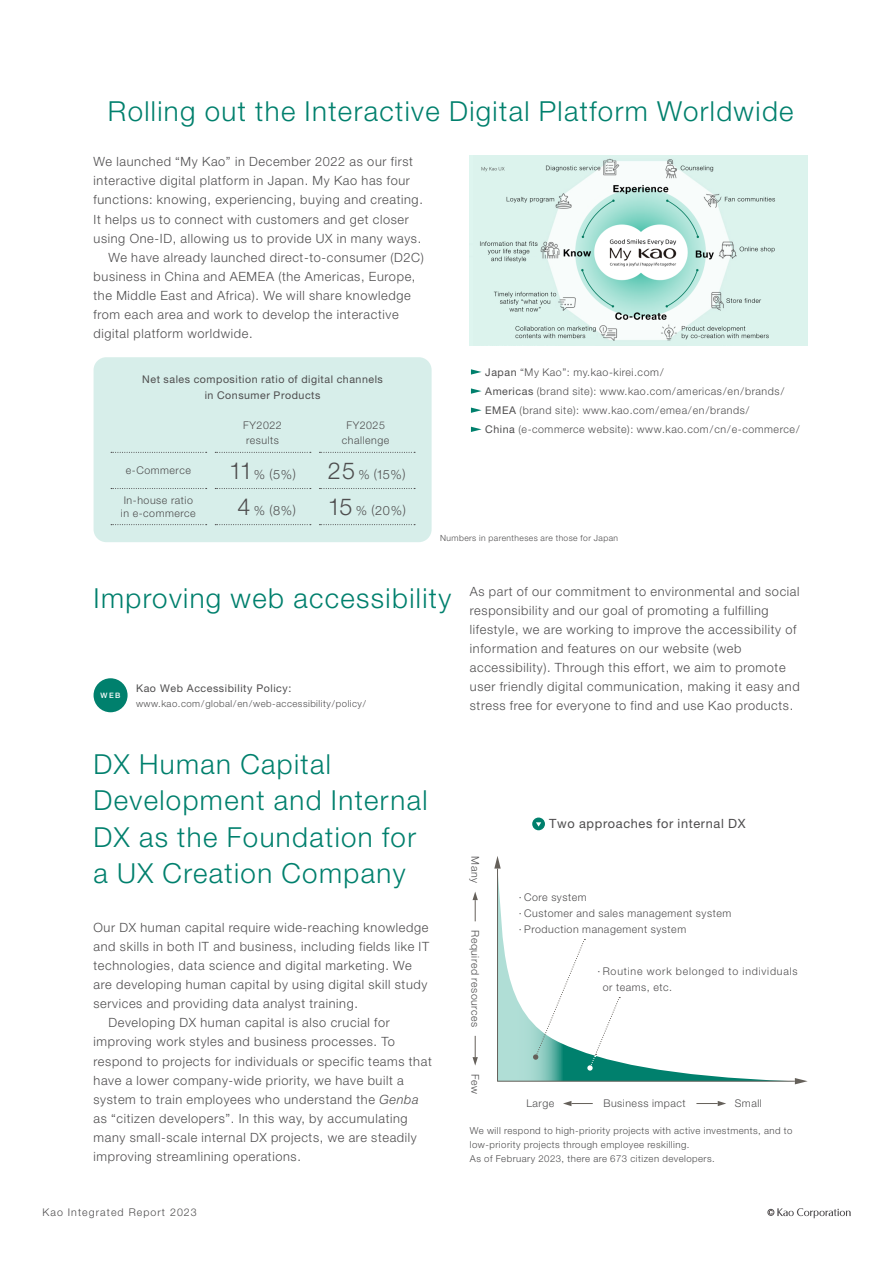
<style>
.page{position:relative;width:893px;height:1263px;background:#fff}
.page>*{position:absolute;margin:0;border:0;box-sizing:border-box;transform-origin:0 0}
.t1{font:300 27.6px/36.2px "Helvetica Neue LT Pro";letter-spacing:.05em;color:#00806d}
.t2{font:300 12.75px/19.2px "Helvetica Neue LT Pro";letter-spacing:.05em;color:#4e4d4e}
.t3{font:12.75px "Helvetica Neue LT Pro";letter-spacing:.05em;color:#4e4d4e}
.t4{font:300 10.65px/19.2px "Helvetica Neue LT Pro";letter-spacing:.05em;color:#4e4d4e}
.t5{font:10.65px/15.9px "Helvetica Neue LT Pro";letter-spacing:.05em;color:#4e4d4e;text-align:center}
.t6{font:300 10.65px/15.9px "Helvetica Neue LT Pro";letter-spacing:.075em;color:#4e4d4e}
.t7{font:300 10.65px "Helvetica Neue LT Pro";letter-spacing:.1em;color:#4e4d4e}
.t8{font:300 9.6px/13.8px "Helvetica Neue LT Pro";letter-spacing:.05em;color:#4e4d4e}
.t9{font:300 8.55px "Helvetica Neue LT Pro";letter-spacing:.05em;color:#4e4d4e}
.t10{font:500 7.5px "Helvetica Neue LT Pro";color:#fff}
.s1{font-weight:400}
.s2{font-size:23.4px}
.s3{font-style:italic}
</style>
<div class="page">
<svg style="left:498px;top:868px;width:295px;height:213px"></svg>
<div style="left:94px;top:357px;width:338px;height:185px;background:#d7eeea;border-radius:13px"></div>
<svg style="left:319px;top:452px;width:96px;height:1px"></svg>
<svg style="left:111px;top:452px;width:96px;height:1px"></svg>
<svg style="left:319px;top:488px;width:96px;height:1px"></svg>
<svg style="left:111px;top:488px;width:96px;height:1px"></svg>
<svg style="left:319px;top:524px;width:96px;height:1px"></svg>
<svg style="left:215px;top:452px;width:96px;height:1px"></svg>
<svg style="left:215px;top:488px;width:96px;height:1px"></svg>
<svg style="left:215px;top:524px;width:96px;height:1px"></svg>
<svg style="left:111px;top:524px;width:96px;height:1px"></svg>
<hr style="left:497px;top:868px;width:1px;height:213px;background:#65605a">
<svg style="left:494px;top:856px;width:7px;height:12px"></svg>
<svg style="left:795px;top:1078px;width:13px;height:6px"></svg>
<hr style="left:497px;top:1081px;width:298px;height:1px;background:#65605a">
<svg style="left:472px;top:1036px;width:6px;height:29px"></svg>
<svg style="left:472px;top:892px;width:6px;height:29px"></svg>
<svg style="left:696px;top:1101px;width:30px;height:5px"></svg>
<svg style="left:563px;top:1101px;width:30px;height:5px"></svg>
<svg style="left:533px;top:939px;width:87px;height:131px"></svg>
<svg style="left:532px;top:817px;width:13px;height:13px"></svg>
<svg style="left:536px;top:822px;width:5px;height:4px"></svg>
<div style="left:94px;top:678px;width:34px;height:34px;background:#00806d;border-radius:50%"></div>
<img style="left:470px;top:155px;width:338px;height:190px">
<svg style="left:471px;top:369px;width:11px;height:6px"></svg>
<svg style="left:471px;top:388px;width:11px;height:6px"></svg>
<svg style="left:471px;top:408px;width:11px;height:5px"></svg>
<svg style="left:471px;top:427px;width:11px;height:5px"></svg>
<svg style="left:768px;top:1208px;width:83px;height:10px"></svg>
<h1 class="t1" style="left:108px;top:93px;width:687px">Rolling out the Interactive Digital Platform Worldwide</h1>
<p class="t2" style="left:94px;top:152px;width:321px">We launched “My Kao” in December 2022 as our first</p>
<p class="t2" style="left:94px;top:171px;width:318px">interactive digital platform in Japan. My Kao has four</p>
<p class="t2" style="left:94px;top:190px;width:331px">functions: knowing, experiencing, buying and creating.</p>
<p class="t2" style="left:94px;top:209px;width:317px">It helps us to connect with customers and get closer</p>
<p class="t2" style="left:94px;top:228px;width:329px">using One-ID, allowing us to provide UX in many ways.</p>
<p class="t2" style="left:108px;top:247px;width:317px">We have already launched direct-to-consumer (D2C)</p>
<p class="t2" style="left:94px;top:267px;width:323px">business in China and AEMEA (the Americas, Europe,</p>
<p class="t2" style="left:94px;top:286px;width:319px">the Middle East and Africa). We will share knowledge</p>
<p class="t2" style="left:94px;top:305px;width:307px">from each area and work to develop the interactive</p>
<p class="t2" style="left:94px;top:324px;width:161px">digital platform worldwide.</p>
<p class="t5" style="left:142px;top:371px;width:242px">Net sales composition ratio of digital channels in Consumer Products</p>
<p class="t4" style="left:342px;top:418px;width:49px;line-height:14.9px;text-align:center">FY2025 challenge</p>
<p class="t4" style="left:485px;top:362px;width:316px"><span class="s1">Japan</span> “My Kao”: my.kao-kirei.com/<br><span class="s1">Americas</span> (brand site): www.kao.com/americas/en/brands/ <span class="s1">EMEA</span> (brand site): www.kao.com/emea/en/brands/<br><span class="s1">China</span> (e-commerce website): www.kao.com/cn/e-commerce/</p>
<p class="t4" style="left:243px;top:418px;width:40px;line-height:14.9px">FY2022 results</p>
<p class="t4" style="left:126px;top:461px;width:67px">e-Commerce</p>
<p class="t4" style="left:121px;top:494px;width:76px;line-height:12.8px">In-house ratio in e-commerce</p>
<p class="t2" style="left:229px;top:464px;width:68px"><span class="s2">11</span>% (5%)</p>
<p class="t2" style="left:238px;top:500px;width:60px"><span class="s2">4</span> % (8%)</p>
<p class="t2" style="left:328px;top:464px;width:79px"><span class="s2">25</span> % (15%)</p>
<p class="t2" style="left:328px;top:500px;width:79px"><span class="s2">15</span> % (20%)</p>
<p class="t9" style="left:440px;top:533px;width:180px">Numbers in parentheses are those for Japan</p>
<h1 class="t1" style="left:94px;top:580px;width:359px">Improving web accessibility</h1>
<p class="t2" style="left:470px;top:581px;width:331px">As part of our commitment to environmental and social responsibility and our goal of promoting a fulfilling lifestyle, we are working to improve the accessibility of information and features on our website (web accessibility). Through this effort, we aim to promote user friendly digital communication, making it easy and stress free for everyone to find and use Kao products.</p>
<p class="t5" style="left:136px;top:680px;width:157px">Kao Web Accessibility Policy:</p>
<p class="t8" style="left:136px;top:696px;width:232px">www.kao.com/global/en/web-accessibility/policy/</p>
<p class="t10" style="left:101px;top:691px;width:21px">WEB</p>
<h1 class="t1" style="left:94px;top:746px;width:336px">DX Human Capital<br>Development and Internal<br>DX as the Foundation for a UX Creation Company</h1>
<p class="t2" style="left:94px;top:917px;width:336px">Our DX human capital require wide-reaching knowledge</p>
<p class="t2" style="left:94px;top:936px;width:337px">and skills in both IT and business, including fields like IT</p>
<p class="t2" style="left:94px;top:955px;width:320px">technologies, data science and digital marketing. We</p>
<p class="t2" style="left:94px;top:974px;width:335px">are developing human capital by using digital skill study</p>
<p class="t2" style="left:94px;top:994px;width:266px">services and providing data analyst training.</p>
<p class="t2" style="left:108px;top:1013px;width:283px">Developing DX human capital is also crucial for</p>
<p class="t2" style="left:94px;top:1032px;width:303px">improving work styles and business processes. To</p>
<p class="t2" style="left:94px;top:1051px;width:340px">respond to projects for individuals or specific teams that</p>
<p class="t2" style="left:94px;top:1070px;width:312px">have a lower company-wide priority, we have built a</p>
<p class="t2" style="left:94px;top:1089px;width:327px">system to train employees who understand the <span class="s3">Genba</span></p>
<p class="t2" style="left:94px;top:1108px;width:316px">as “citizen developers”. In this way, by accumulating</p>
<p class="t2" style="left:94px;top:1128px;width:325px">many small-scale internal DX projects, we are steadily</p>
<p class="t2" style="left:94px;top:1147px;width:209px">improving streamlining operations.</p>
<p class="t7" style="left:43px;top:1205px;width:156px">Kao Integrated Report 2023</p>
<p class="t4" style="left:485px;top:856px;width:28px;rotate:90deg">Many</p>
<p class="t4" style="left:485px;top:930px;width:99px;rotate:90deg">Required resources</p>
<p class="t4" style="left:485px;top:1074px;width:22px;rotate:90deg">Few</p>
<p class="t3" style="left:549px;top:816px;width:198px">Two approaches for internal DX</p>
<p class="t4" style="left:519px;top:889px;width:214px;line-height:15.9px">· Core system<br>· Customer and sales management system</p>
<p class="t4" style="left:519px;top:919px;width:169px">· Production management system</p>
<p class="t6" style="left:603px;top:963px;width:196px;text-indent:-5px">· Routine work belonged to individuals or teams, etc.</p>
<p class="t4" style="left:526px;top:1094px;width:30px">Large</p>
<p class="t4" style="left:603px;top:1094px;width:84px">Business impact</p>
<p class="t4" style="left:735px;top:1094px;width:29px">Small</p>
<p class="t8" style="left:470px;top:1123px;width:324px">We will respond to high-priority projects with active investments, and to low-priority projects through employee reskilling.<br>As of February 2023, there are 673 citizen developers.</p>
</div>
